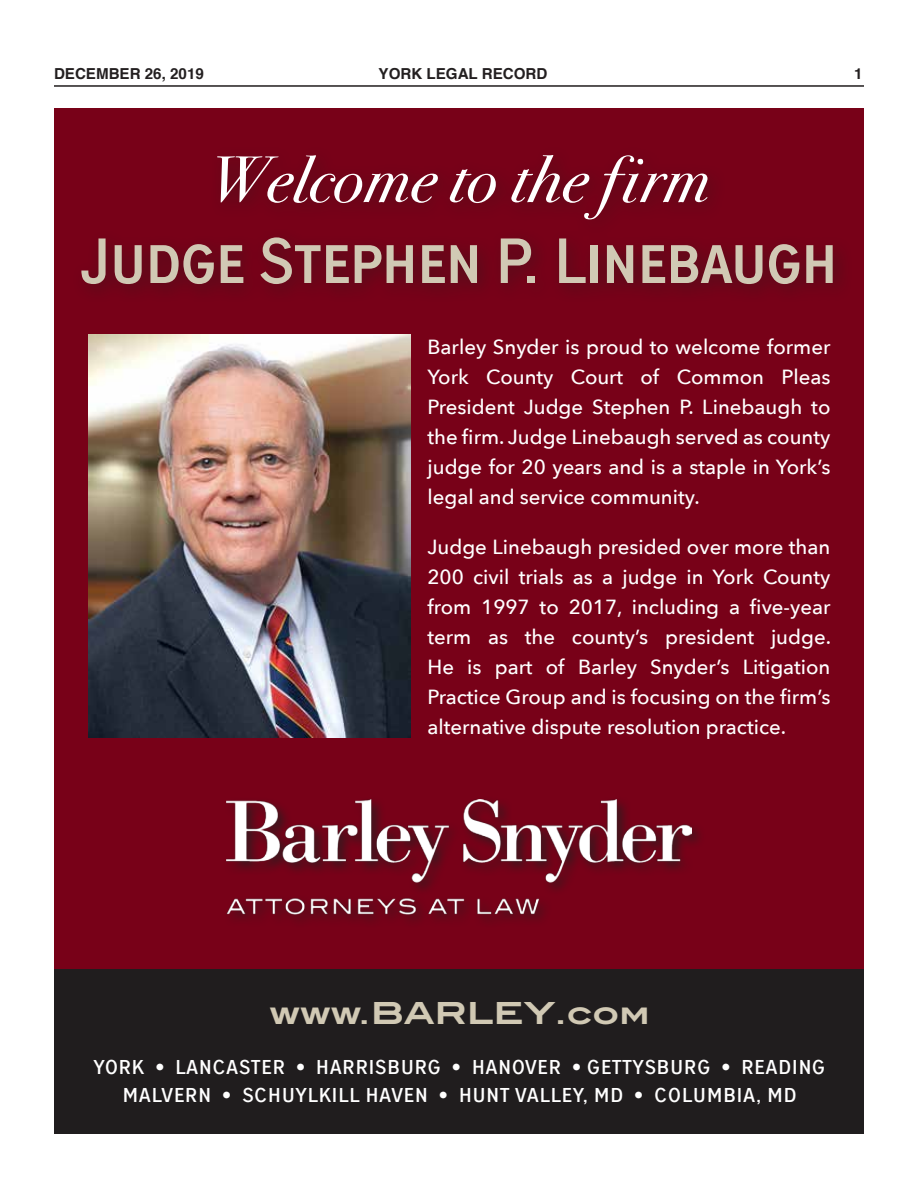
<style>
.page{position:relative;width:918px;height:1188px;background:#fff}
.page>*{position:absolute;margin:0;border:0;box-sizing:border-box;transform-origin:0 0}
.t1{font:italic 66px "Bodoni Svty Two ITCTT";letter-spacing:.01em;color:#fff}
.t2{font:500 condensed 61.5px "ITC Blair";letter-spacing:-.02em;color:#d1c9b4}
.t3{font:700 27px "ITC Blair";color:#d1c9b4}
.t4{font:500 20.4px/30px "Avenir Next";color:#fff;text-align:justify}
.t5{font:500 condensed 19.5px/28.5px "ITC Blair";letter-spacing:.02em;color:#fff;text-align:center}
.t6{font:700 15.15px "Helvetica";color:#231f20}
.s1{font-size:30.6px}
</style>
<div class="page">
<hr style="left:54px;top:85px;width:810px;height:2px;background:#231f20">
<div style="left:54px;top:956px;width:810px;height:178px;background:#201d1e"></div>
<div style="left:54px;top:108px;width:810px;height:861px;background:#780118"></div>
<img style="left:227px;top:800px;width:464px;height:118px">
<img style="left:88px;top:335px;width:323px;height:403px">
<div style="left:71px;top:145px;width:782px;height:159px;background:#231f20;opacity:.45"></div>
<p class="t6" style="left:54px;top:64px;width:151px">DECEMBER 26, 2019</p>
<p class="t6" style="left:379px;top:64px;width:170px">YORK LEGAL RECORD</p>
<p class="t6" style="left:854px;top:64px;width:10px">1</p>
<h1 class="t1" style="left:209px;top:122px;width:502px">Welcome to the firm</h1>
<h2 class="t2" style="left:80px;top:224px;width:759px">Judge Stephen P. Linebaugh</h2>
<p class="t4" style="left:428px;top:331px;width:405px">Barley Snyder is proud to welcome former York County Court of Common Pleas President Judge Stephen P. Linebaugh to the firm. Judge Linebaugh served as county judge for 20 years and is a staple in York’s legal and service community.</p>
<p class="t4" style="left:428px;top:531px;width:405px">Judge Linebaugh presided over more than 200 civil trials as a judge in York County from 1997 to 2017, including a five-year term as the county’s president judge.<br>He is part of Barley Snyder’s Litigation Practice Group and is focusing on the firm’s alternative dispute resolution practice.</p>
<h3 class="t3" style="left:270px;top:998px;width:382px">www.<span class="s1">BARLEY</span>.com</h3>
<p class="t5" style="left:94px;top:1052px;width:733px">YORK • LANCASTER • HARRISBURG • HANOVER • GETTYSBURG • READING<br>MALVERN • SCHUYLKILL HAVEN • HUNT VALLEY, MD • COLUMBIA, MD</p>
</div>
